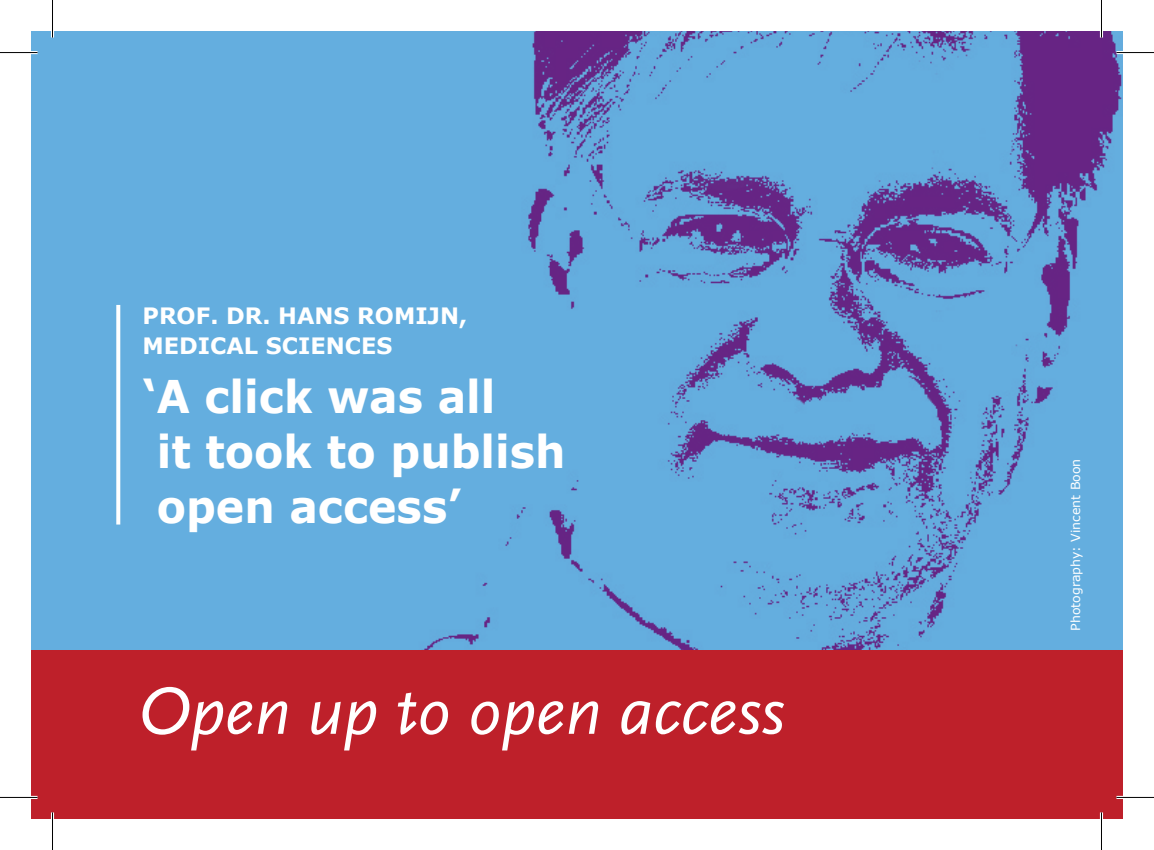
<style>
.page{position:relative;width:1154px;height:850px;background:#fff}
.page>*{position:absolute;margin:0;border:0;box-sizing:border-box;transform-origin:0 0}
.t1{font:700 45px/55px "Verdana";color:#fff;scale:.95 1}
.t2{font:700 22.5px/30px "Verdana";color:#fff}
.t3{font:12.5px "Verdana";color:#fff}
</style>
<div class="page">
<div style="left:31px;top:31px;width:1092px;height:787px;background:#64aedf"></div>
<img style="left:422px;top:31px;width:701px;height:619px">
<div style="left:31px;top:650px;width:1092px;height:168px;background:#be202a"></div>
<svg style="left:142px;top:686px;width:642px;height:64px"></svg>
<svg style="left:116px;top:305px;width:4px;height:219px"></svg>
<hr style="left:0;top:51px;width:38px;height:3px;background:#fff">
<hr style="left:1116px;top:51px;width:38px;height:3px;background:#fff">
<hr style="left:0;top:795px;width:38px;height:3px;background:#fff">
<hr style="left:1116px;top:795px;width:38px;height:3px;background:#fff">
<hr style="left:51px;top:0;width:3px;height:38px;background:#fff">
<hr style="left:51px;top:812px;width:3px;height:37px;background:#fff">
<hr style="left:1100px;top:0;width:3px;height:38px;background:#fff">
<hr style="left:1100px;top:812px;width:3px;height:37px;background:#fff">
<hr style="left:0;top:52px;width:38px;height:1px;background:#000">
<hr style="left:1116px;top:52px;width:38px;height:1px;background:#000">
<hr style="left:0;top:796px;width:38px;height:1px;background:#000">
<hr style="left:1116px;top:796px;width:38px;height:1px;background:#000">
<hr style="left:52px;top:0;width:1px;height:38px;background:#000">
<hr style="left:52px;top:812px;width:1px;height:37px;background:#000">
<hr style="left:1101px;top:0;width:1px;height:38px;background:#000">
<hr style="left:1101px;top:812px;width:1px;height:37px;background:#000">
<p class="t2" style="left:142px;top:300px;width:326px">PROF. DR. HANS ROMIJN,<br>MEDICAL SCIENCES</p>
<p class="t1" style="left:157px;top:367px;width:432px;text-indent:-14px">‘A click was all<br>it took to publish open access’</p>
<p class="t3" style="left:1067px;top:630px;width:173px;rotate:-90deg">Photography: Vincent Boon</p>
</div>
